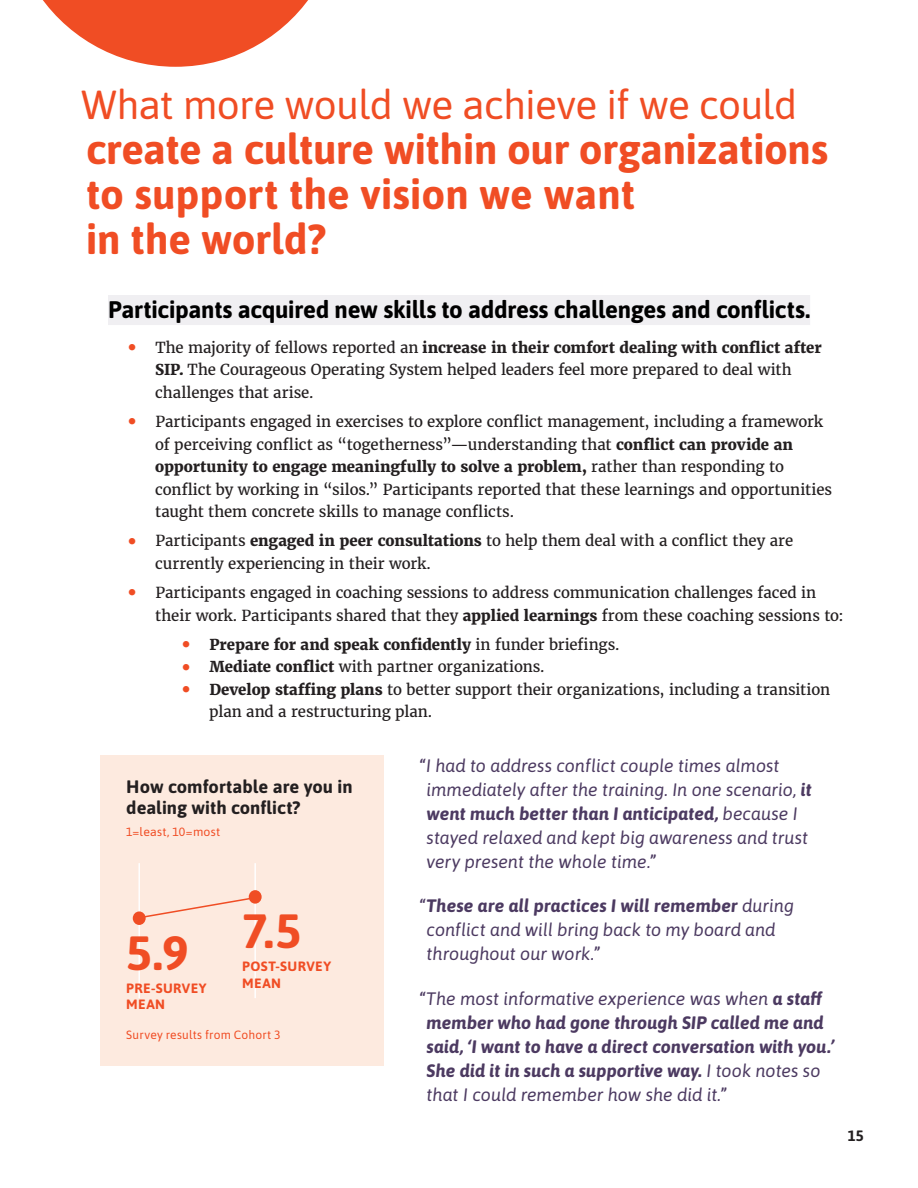
<style>
.page{position:relative;width:918px;height:1188px;background:#fff}
.page>*{position:absolute;margin:0;border:0;box-sizing:border-box;transform-origin:0 0}
.Statistic_Number{font:700 48px "Asap";color:#f04d24}
.Framing_Question_Hea{font:700 42px/45px "Asap";letter-spacing:-.005em;color:#f04d24}
.Framing_Question_Hea-2{font:40.5px "Asap";letter-spacing:-.02em;color:#f04d24}
.Finding_Heading{font:700 24px "Asap";letter-spacing:-.01em;color:#000}
.Body_Quote{font:italic 18px/24px "Asap";letter-spacing:-.005em;color:#4c3a61}
.Body_Quote-2{font:italic 700 18px/24px "Asap";color:#4c3a61}
.Statistic_Header{font:700 18px/21.6px "Asap";color:#231f20}
.t1{font:15px/22.5px "Merriweather";letter-spacing:-.005em;color:#231f20}
.t2{font:800 15px "Merriweather";letter-spacing:-.005em;color:#231f20}
.t3{font:700 15px "Asap";color:#231f20}
.Statistic_Body{font:700 13.5px/16.2px "Asap";letter-spacing:.03em;color:#f04d24}
.Statistic_Header-2{font:12px "Asap";letter-spacing:.015em;color:#f04d24}
.s1{font-family:"Asap";font-weight:700;font-size:24px;color:#f04d24}
.s2{font-weight:800}
.s3{font-weight:400}
.s4{font-weight:500;font-style:normal}
.s5{font-weight:700}
</style>
<div class="page">
<svg style="left:43px;top:0;width:265px;height:67px"></svg>
<div style="left:108px;top:295px;width:702px;height:30px;background:#f0eff2"></div>
<div style="left:101px;top:755px;width:283px;height:311px;background:#fdeadf"></div>
<hr style="left:138px;top:863px;width:2px;height:135px;background:#fff">
<hr style="left:254px;top:863px;width:2px;height:135px;background:#fff">
<div style="left:133px;top:911px;width:13px;height:14px;background:#f04d24;border-radius:50%"></div>
<div style="left:249px;top:890px;width:13px;height:14px;background:#f04d24;border-radius:50%"></div>
<svg style="left:138px;top:896px;width:119px;height:23px"></svg>
<p class="Framing_Question_Hea-2" style="left:81px;top:77px;width:717px">What more would we achieve if we could</p>
<p class="Framing_Question_Hea" style="left:86px;top:125px;width:744px">create a culture within our organizations to support the vision we want<br>in the world?</p>
<p class="Finding_Heading" style="left:108px;top:292px;width:704px">Participants acquired new skills to address challenges and conflicts.</p>
<p class="t1" style="left:155px;top:336px;width:668px;text-indent:-27px"><span class="s1">•</span> The majority of fellows reported an <span class="s2">increase in their comfort dealing with conflict after<br>SIP.</span> The Courageous Operating System helped leaders feel more prepared to deal with challenges that arise.</p>
<p class="t1" style="left:155px;top:410px;width:678px;text-indent:-27px"><span class="s1">•</span> Participants engaged in exercises to explore conflict management, including a framework of perceiving conflict as “togetherness”—understanding that <span class="s2">conflict can provide an opportunity to engage meaningfully to solve a problem,</span> rather than responding to conflict by working in “silos.” Participants reported that these learnings and opportunities taught them concrete skills to manage conflicts.</p>
<p class="t1" style="left:155px;top:529px;width:639px;text-indent:-27px"><span class="s1">•</span> Participants <span class="s2">engaged in peer consultations</span> to help them deal with a conflict they are currently experiencing in their work.</p>
<p class="t1" style="left:155px;top:581px;width:690px;text-indent:-27px"><span class="s1">•</span> Participants engaged in coaching sessions to address communication challenges faced in their work. Participants shared that they <span class="s2">applied learnings</span> from these coaching sessions to:</p>
<p class="t2" style="left:182px;top:635px;width:439px"><span class="s1">•</span> Prepare for and speak confidently <span class="s3">in funder briefings.</span></p>
<p class="t1" style="left:182px;top:655px;width:362px"><span class="s1">•</span> <span class="s2">Mediate conflict</span> with partner organizations.</p>
<p class="t1" style="left:209px;top:678px;width:622px;text-indent:-27px"><span class="s1">•</span> <span class="s2">Develop staffing plans</span> to better support their organizations, including a transition plan and a restructuring plan.</p>
<p class="Statistic_Header" style="left:126px;top:775px;width:228px">How comfortable are you in dealing with conflict?</p>
<p class="Statistic_Header-2" style="left:126px;top:823px;width:95px">1=least, 10=most</p>
<p class="Statistic_Number" style="left:126px;top:919px;width:64px">5.9</p>
<p class="Statistic_Body" style="left:126px;top:979px;width:82px">PRE-SURVEY<br>MEAN</p>
<p class="Statistic_Number" style="left:242px;top:898px;width:61px">7.5</p>
<p class="Statistic_Body" style="left:242px;top:958px;width:90px">POST-SURVEY<br>MEAN</p>
<p class="Statistic_Header-2" style="left:126px;top:1026px;width:156px">Survey results from Cohort 3</p>
<p class="Body_Quote" style="left:427px;top:753px;width:387px;text-indent:-7px"><span class="s4">“</span>I had to address conflict couple times almost immediately after the training. In one scenario, <span class="s5">it went much better than I anticipated,</span> because I stayed relaxed and kept big awareness and trust very present the whole time.<span class="s4">”</span></p>
<p class="Body_Quote" style="left:427px;top:893px;width:369px;text-indent:-7px"><span class="s4">“</span><span class="s5">These are all practices I will remember</span> during conflict and will bring back to my board and throughout our work.<span class="s4">”</span></p>
<p class="Body_Quote-2" style="left:427px;top:985px;width:409px;text-indent:-7px"><span class="s4">“</span><span class="s3">The most informative experience was when</span> a staff member who had gone through SIP called me and said, ‘I want to have a direct conversation with you.’ She did it in such a supportive way. <span class="s3">I took notes so that I could remember how she did it.</span><span class="s4">”</span></p>
<p class="t3" style="left:848px;top:1125px;width:18px">15</p>
</div>
